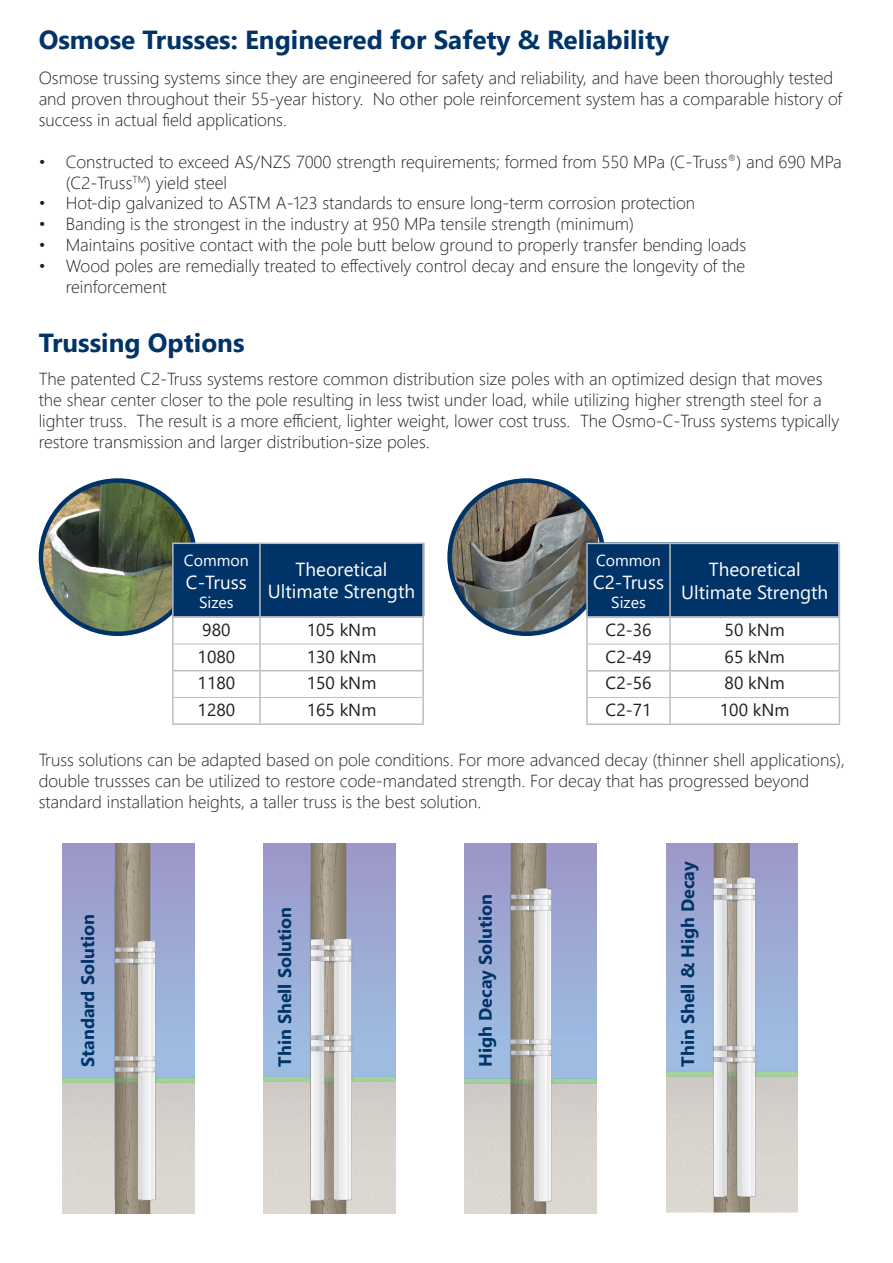
<style>
.page{position:relative;width:893px;height:1263px;background:#fff}
.page>*{position:absolute;margin:0;border:0;box-sizing:border-box;transform-origin:0 0}
.t1{font:700 26.1px "Segoe UI";color:#003367}
.t2{font:18.9px/22.6px "Segoe UI";color:#fff;text-align:center}
.t3{font:700 18px "Segoe UI";color:#003367}
.t4{font:300 17.4px/20.9px "Segoe UI";color:#231f20}
.t5{font:17.4px "Segoe UI";color:#231f20}
.t6{font:15.9px "Segoe UI";color:#fff}
</style>
<div class="page">
<img style="left:41px;top:480px;width:154px;height:154px;border-radius:77px">
<div style="left:39px;top:478px;width:158px;height:158px;border:4px solid #003367;border-radius:50%"></div>
<img style="left:450px;top:480px;width:148px;height:154px">
<div style="left:447px;top:478px;width:159px;height:158px;border:4px solid #003367;border-radius:50%"></div>
<div style="left:172px;top:543px;width:252px;height:73px;background:#003367"></div>
<div style="left:586px;top:542px;width:252px;height:74px;background:#003367;border:2px solid #003367"></div>
<svg style="left:174px;top:643px;width:248px;height:29px"></svg>
<hr style="left:172px;top:542px;width:88px;height:2px;background:#bcbdc0">
<hr style="left:172px;top:544px;width:2px;height:72px;background:#bcbdc0">
<hr style="left:260px;top:542px;width:164px;height:2px;background:#bcbdc0">
<hr style="left:259px;top:544px;width:2px;height:72px;background:#bcbdc0">
<hr style="left:422px;top:544px;width:2px;height:72px;background:#bcbdc0">
<hr style="left:172px;top:616px;width:88px;height:2px;background:#bcbdc0">
<hr style="left:172px;top:618px;width:2px;height:26px;background:#bcbdc0">
<hr style="left:260px;top:616px;width:164px;height:2px;background:#bcbdc0">
<hr style="left:259px;top:618px;width:2px;height:26px;background:#bcbdc0">
<hr style="left:422px;top:618px;width:2px;height:26px;background:#bcbdc0">
<hr style="left:172px;top:644px;width:2px;height:26px;background:#bcbdc0">
<hr style="left:259px;top:644px;width:2px;height:26px;background:#bcbdc0">
<hr style="left:422px;top:644px;width:2px;height:26px;background:#bcbdc0">
<hr style="left:172px;top:670px;width:88px;height:1px;background:#bcbdc0">
<hr style="left:172px;top:671px;width:2px;height:26px;background:#bcbdc0">
<hr style="left:260px;top:670px;width:164px;height:1px;background:#bcbdc0">
<hr style="left:259px;top:671px;width:2px;height:26px;background:#bcbdc0">
<hr style="left:422px;top:671px;width:2px;height:26px;background:#bcbdc0">
<hr style="left:172px;top:697px;width:2px;height:26px;background:#bcbdc0">
<hr style="left:259px;top:698px;width:2px;height:25px;background:#bcbdc0">
<hr style="left:422px;top:697px;width:2px;height:26px;background:#bcbdc0">
<hr style="left:172px;top:723px;width:88px;height:2px;background:#bcbdc0">
<hr style="left:260px;top:723px;width:164px;height:2px;background:#bcbdc0">
<hr style="left:174px;top:644px;width:86px;height:1px;background:#bcbdc0">
<hr style="left:260px;top:644px;width:162px;height:1px;background:#bcbdc0">
<hr style="left:174px;top:697px;width:86px;height:1px;background:#bcbdc0">
<hr style="left:260px;top:697px;width:162px;height:1px;background:#bcbdc0">
<hr style="left:586px;top:543px;width:84px;height:1px;background:#bcbdc0">
<hr style="left:586px;top:544px;width:2px;height:73px;background:#bcbdc0">
<hr style="left:670px;top:543px;width:170px;height:1px;background:#bcbdc0">
<hr style="left:669px;top:544px;width:2px;height:73px;background:#bcbdc0">
<hr style="left:839px;top:544px;width:1px;height:73px;background:#bcbdc0">
<hr style="left:586px;top:617px;width:84px;height:1px;background:#bcbdc0">
<hr style="left:586px;top:618px;width:2px;height:26px;background:#bcbdc0">
<hr style="left:586px;top:644px;width:2px;height:26px;background:#bcbdc0">
<hr style="left:586px;top:670px;width:84px;height:1px;background:#bcbdc0">
<hr style="left:586px;top:671px;width:2px;height:26px;background:#bcbdc0">
<hr style="left:586px;top:697px;width:2px;height:26px;background:#bcbdc0">
<svg style="left:587px;top:617px;width:253px;height:106px"></svg>
<hr style="left:586px;top:723px;width:84px;height:2px;background:#bcbdc0">
<hr style="left:670px;top:723px;width:170px;height:2px;background:#bcbdc0">
<hr style="left:588px;top:644px;width:82px;height:1px;background:#bcbdc0">
<hr style="left:670px;top:644px;width:169px;height:1px;background:#bcbdc0">
<hr style="left:588px;top:697px;width:82px;height:1px;background:#bcbdc0">
<hr style="left:670px;top:697px;width:169px;height:1px;background:#bcbdc0">
<img style="left:264px;top:844px;width:131px;height:370px">
<img style="left:63px;top:844px;width:131px;height:370px">
<img style="left:465px;top:844px;width:131px;height:370px">
<img style="left:666px;top:844px;width:131px;height:369px">
<p class="t1" style="left:39px;top:15px;width:632px">Osmose Trusses: Engineered for Safety &amp; Reliability</p>
<p class="t4" style="left:39px;top:66px;width:805px">Osmose trussing systems since they are engineered for safety and reliability, and have been thoroughly tested and proven throughout their 55-year history. No other pole reinforcement system has a comparable history of success in actual field applications.</p>
<p class="t4" style="left:66px;top:149px;width:778px;text-indent:-27px">• Constructed to exceed AS/NZS 7000 strength requirements; formed from 550 MPa (C-Truss<sup>®</sup>) and 690 MPa (C2-Truss<sup>TM</sup>) yield steel</p>
<p class="t4" style="left:39px;top:191px;width:658px">• Hot-dip galvanized to ASTM A-123 standards to ensure long-term corrosion protection</p>
<p class="t4" style="left:39px;top:212px;width:597px">• Banding is the strongest in the industry at 950 MPa tensile strength (minimum)</p>
<p class="t4" style="left:39px;top:233px;width:709px">• Maintains positive contact with the pole butt below ground to properly transfer bending loads</p>
<p class="t4" style="left:66px;top:254px;width:681px;text-indent:-27px">• Wood poles are remedially treated to effectively control decay and ensure the longevity of the reinforcement</p>
<p class="t1" style="left:39px;top:318px;width:207px">Trussing Options</p>
<p class="t4" style="left:39px;top:367px;width:802px">The patented C2-Truss systems restore common distribution size poles with an optimized design that moves the shear center closer to the pole resulting in less twist under load, while utilizing higher strength steel for a lighter truss. The result is a more efficient, lighter weight, lower cost truss. The Osmo-C-Truss systems typically restore transmission and larger distribution-size poles.</p>
<p class="t6" style="left:184px;top:546px;width:66px">Common</p>
<p class="t2" style="left:186px;top:569px;width:62px">C-Truss</p>
<p class="t6" style="left:199px;top:587px;width:36px">Sizes</p>
<p class="t2" style="left:268px;top:556px;width:149px">Theoretical<br>Ultimate Strength</p>
<p class="t6" style="left:596px;top:546px;width:66px">Common</p>
<p class="t2" style="left:593px;top:569px;width:73px">C2-Truss</p>
<p class="t6" style="left:611px;top:587px;width:36px">Sizes</p>
<p class="t2" style="left:681px;top:556px;width:149px">Theoretical<br>Ultimate Strength</p>
<p class="t5" style="left:202px;top:613px;width:30px">980</p>
<p class="t5" style="left:307px;top:613px;width:71px">105 kNm</p>
<p class="t5" style="left:198px;top:640px;width:39px">1080</p>
<p class="t5" style="left:307px;top:640px;width:71px">130 kNm</p>
<p class="t5" style="left:198px;top:667px;width:39px">1180</p>
<p class="t5" style="left:307px;top:667px;width:71px">150 kNm</p>
<p class="t5" style="left:198px;top:693px;width:39px">1280</p>
<p class="t5" style="left:307px;top:693px;width:71px">165 kNm</p>
<p class="t5" style="left:606px;top:613px;width:47px">C2-36</p>
<p class="t5" style="left:725px;top:613px;width:62px">50 kNm</p>
<p class="t5" style="left:606px;top:640px;width:47px">C2-49</p>
<p class="t5" style="left:725px;top:640px;width:62px">65 kNm</p>
<p class="t5" style="left:606px;top:667px;width:47px">C2-56</p>
<p class="t5" style="left:725px;top:667px;width:62px">80 kNm</p>
<p class="t5" style="left:606px;top:694px;width:47px">C2-71</p>
<p class="t5" style="left:720px;top:694px;width:71px">100 kNm</p>
<p class="t4" style="left:39px;top:748px;width:808px">Truss solutions can be adapted based on pole conditions. For more advanced decay (thinner shell applications), double trussses can be utilized to restore code-mandated strength. For decay that has progressed beyond standard installation heights, a taller truss is the best solution.</p>
<p class="t3" style="left:71px;top:1067px;width:154px;rotate:-90deg">Standard Solution</p>
<p class="t3" style="left:268px;top:1067px;width:161px;rotate:-90deg">Thin Shell Solution</p>
<p class="t3" style="left:469px;top:1067px;width:174px;rotate:-90deg">High Decay Solution</p>
<p class="t3" style="left:671px;top:1067px;width:207px;rotate:-90deg">Thin Shell &amp; High Decay</p>
</div>
